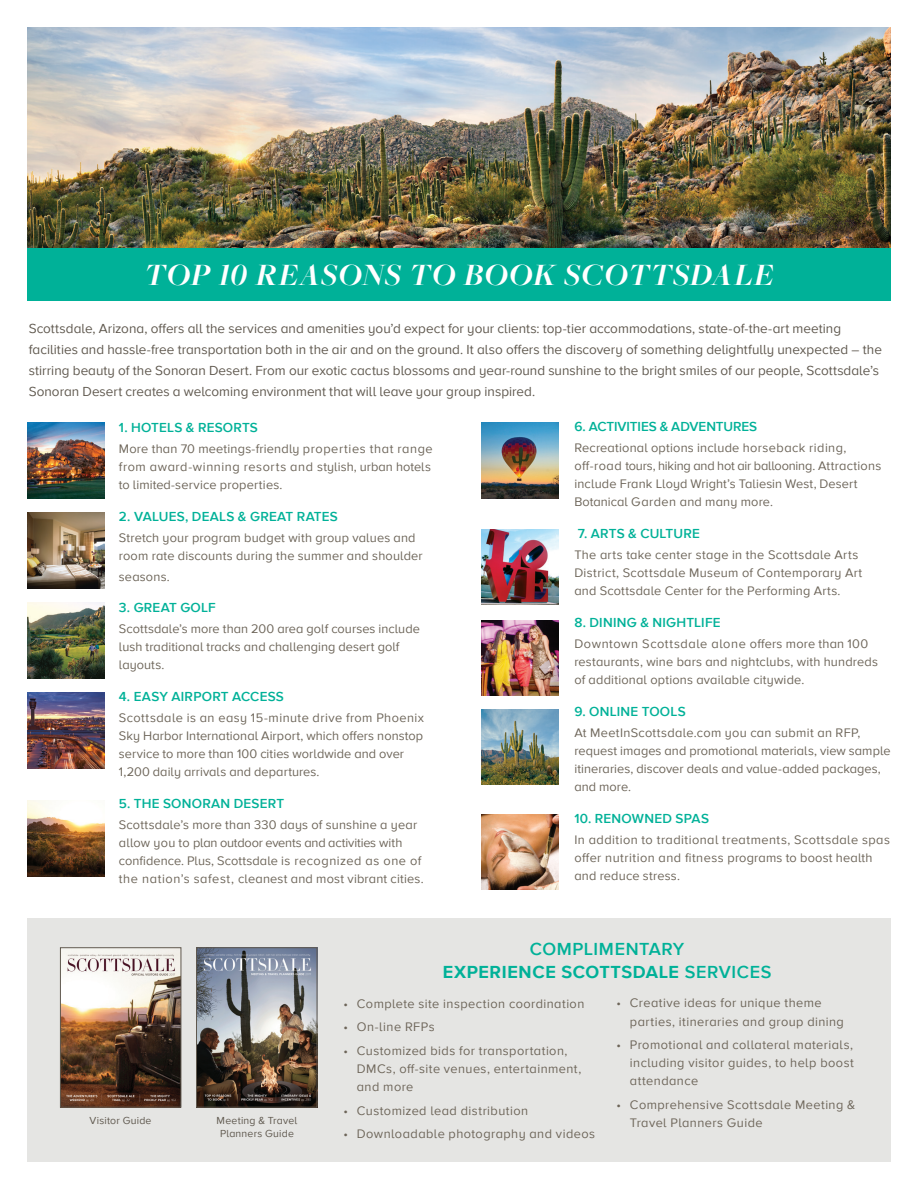
<style>
.page{position:relative;width:918px;height:1188px;background:#fff}
.page>*{position:absolute;margin:0;border:0;box-sizing:border-box;transform-origin:0 0}
.t1{font:italic 700 32.25px "Freight Big Pro";letter-spacing:.02em;color:#fff}
.t2{font:600 18px/22.5px "Proxima Nova A";letter-spacing:.03em;color:#00b198;text-align:center}
.t3{font:13.5px/21px "Proxima Nova A";color:#5f584e}
.t4{font:600 13.5px "Proxima Nova A";letter-spacing:.015em;color:#00b198}
.t5{font:600 13.5px "Proxima Nova A";letter-spacing:-.005em;color:#00b198}
.t6{font:12.75px/18px "Proxima Nova A";letter-spacing:.015em;color:#6d6559}
.t7{font:12.75px/18px "Proxima Nova A";letter-spacing:.035em;color:#6d6559}
.t8{font:12.75px "Proxima Nova A";letter-spacing:.04em;color:#6d6559}
.t9{font:10.5px/12.6px "Proxima Nova A";letter-spacing:.02em;color:#5f584e;text-align:center}
.s1{font-weight:700}
</style>
<div class="page">
<img style="left:27px;top:801px;width:77px;height:76px">
<img style="left:27px;top:513px;width:77px;height:75px">
<img style="left:482px;top:529px;width:77px;height:76px">
<img style="left:482px;top:709px;width:77px;height:76px">
<img style="left:27px;top:603px;width:77px;height:76px">
<img style="left:482px;top:422px;width:77px;height:76px">
<img style="left:27px;top:422px;width:77px;height:76px">
<img style="left:27px;top:693px;width:77px;height:75px">
<img style="left:482px;top:620px;width:77px;height:76px">
<img style="left:482px;top:814px;width:77px;height:76px">
<div style="left:27px;top:918px;width:864px;height:243px;background:#e5e5e3"></div>
<div style="left:27px;top:230px;width:864px;height:70px;background:#00b198"></div>
<img style="left:27px;top:27px;width:864px;height:220px">
<img style="left:198px;top:950px;width:117px;height:155px">
<div style="left:196px;top:948px;width:121px;height:159px;border:1px solid #5f584e"></div>
<img style="left:62px;top:950px;width:117px;height:155px">
<div style="left:60px;top:948px;width:121px;height:159px;border:1px solid #5f584e"></div>
<h1 class="t1" style="left:144px;top:253px;width:631px">TOP 10 REASONS TO BOOK SCOTTSDALE</h1>
<p class="t3" style="left:29px;top:317px;width:855px">Scottsdale, Arizona, offers all the services and amenities you’d expect for your clients: top-tier accommodations, state-of-the-art meeting facilities and hassle-free transportation both in the air and on the ground. It also offers the discovery of something delightfully unexpected – the stirring beauty of the Sonoran Desert. From our exotic cactus blossoms and year-round sunshine to the bright smiles of our people, Scottsdale’s Sonoran Desert creates a welcoming environment that will leave your group inspired.</p>
<p class="t4" style="left:119px;top:417px;width:141px">1. HOTELS &amp; RESORTS</p>
<p class="t6" style="left:119px;top:439px;width:315px">More than 70 meetings-friendly properties that range from award-winning resorts and stylish, urban hotels to limited-service properties.</p>
<p class="t4" style="left:119px;top:506px;width:220px">2. VALUES, DEALS &amp; GREAT RATES</p>
<p class="t6" style="left:119px;top:528px;width:305px">Stretch your program budget with group values and room rate discounts during the summer and shoulder</p>
<p class="t6" style="left:119px;top:567px;width:52px">seasons.</p>
<p class="t4" style="left:119px;top:598px;width:98px">3. GREAT GOLF</p>
<p class="t6" style="left:119px;top:620px;width:303px">Scottsdale’s more than 200 area golf courses include lush traditional tracks and challenging desert golf layouts.</p>
<p class="t4" style="left:119px;top:687px;width:166px">4. EASY AIRPORT ACCESS</p>
<p class="t6" style="left:119px;top:708px;width:307px">Scottsdale is an easy 15-minute drive from Phoenix Sky Harbor International Airport, which offers nonstop service to more than 100 cities worldwide and over 1,200 daily arrivals and departures.</p>
<p class="t4" style="left:119px;top:793px;width:167px">5. THE SONORAN DESERT</p>
<p class="t6" style="left:119px;top:815px;width:306px">Scottsdale’s more than 330 days of sunshine a year allow you to plan outdoor events and activities with confidence. Plus, Scottsdale is recognized as one of the nation’s safest, cleanest and most vibrant cities.</p>
<p class="t5" style="left:574px;top:417px;width:184px">6. ACTIVITIES &amp; ADVENTURES</p>
<p class="t6" style="left:574px;top:439px;width:308px">Recreational options include horseback riding, off-road tours, hiking and hot air ballooning. Attractions include Frank Lloyd Wright’s Taliesin West, Desert Botanical Garden and many more.</p>
<p class="t4" style="left:578px;top:524px;width:124px">7. ARTS &amp; CULTURE</p>
<p class="t6" style="left:574px;top:545px;width:289px">The arts take center stage in the Scottsdale Arts<br>District, Scottsdale Museum of Contemporary Art and Scottsdale Center for the Performing Arts.</p>
<p class="t4" style="left:574px;top:612px;width:148px">8. DINING &amp; NIGHTLIFE</p>
<p class="t6" style="left:574px;top:634px;width:305px">Downtown Scottsdale alone offers more than 100 restaurants, wine bars and nightclubs, with hundreds of additional options available citywide.</p>
<p class="t4" style="left:574px;top:701px;width:113px">9. ONLINE TOOLS</p>
<p class="t6" style="left:574px;top:723px;width:318px">At MeetInScottsdale.com you can submit an RFP, request images and promotional materials, view sample itineraries, discover deals and value-added packages, and more.</p>
<p class="t4" style="left:574px;top:808px;width:136px">10. RENOWNED SPAS</p>
<p class="t7" style="left:574px;top:830px;width:317px">In addition to traditional treatments, Scottsdale spas offer nutrition and fitness programs to boost health and reduce stress.</p>
<h2 class="t2" style="left:443px;top:937px;width:330px">COMPLIMENTARY<br><span class="s1">EXPERIENCE SCOTTSDALE</span> SERVICES</h2>
<p class="t9" style="left:90px;top:1114px;width:64px">Visitor Guide</p>
<p class="t9" style="left:217px;top:1114px;width:82px">Meeting &amp; Travel<br>Planners Guide</p>
<p class="t7" style="left:343px;top:994px;width:243px">• Complete site inspection coordination</p>
<p class="t8" style="left:343px;top:1017px;width:93px">• On-line RFPs</p>
<p class="t7" style="left:357px;top:1041px;width:226px;text-indent:-14px">• Customized bids for transportation,<br>DMCs, off-site venues, entertainment, and more</p>
<p class="t7" style="left:343px;top:1101px;width:186px">• Customized lead distribution</p>
<p class="t7" style="left:343px;top:1124px;width:253px">• Downloadable photography and videos</p>
<p class="t7" style="left:630px;top:994px;width:216px;text-indent:-14px">• Creative ideas for unique theme parties, itineraries and group dining</p>
<p class="t6" style="left:630px;top:1035px;width:226px;text-align:justify;text-indent:-14px">• Promotional and collateral materials, including visitor guides, to help boost attendance</p>
<p class="t7" style="left:630px;top:1095px;width:227px;text-indent:-14px">• Comprehensive Scottsdale Meeting &amp;<br>Travel Planners Guide</p>
</div>
